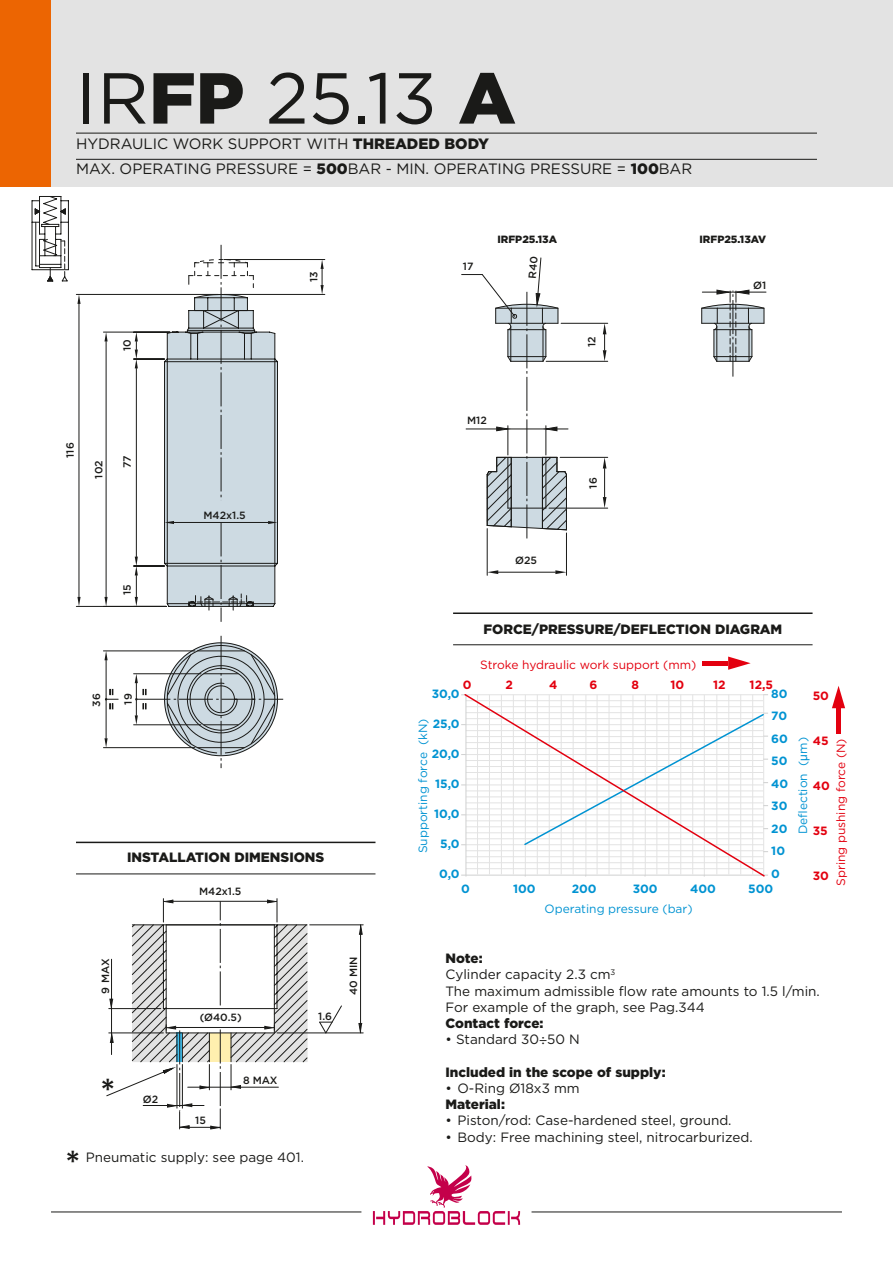
<style>
.page{position:relative;width:893px;height:1263px;background:#fff}
.page>*{position:absolute;margin:0;border:0;box-sizing:border-box;transform-origin:0 0}
.t1{font:72px "Gotham";color:#1a1a18}
.t2{font:500 36px "Gotham";color:#1a1a18}
.t3{font:15px "Gotham";color:#1a1a18}
.t4{font:13.5px/16.2px "Gotham";color:#1a1a18}
.t5{font:900 13.5px "Gotham";color:#1a1a18}
.t6{font:700 12px/22.5px "Gotham";color:#0093d2}
.t7{font:12px "Gotham";color:#0093d2}
.t8{font:12px "Gotham";color:#e3000f}
.t9{font:700 12px "Gotham";color:#e3000f}
.t10{font:500 10.5px "Gotham";color:#1a1a18}
.t11{font:900 10.5px "Gotham";color:#1a1a18}
.s1{font-weight:900}
.s2{font-family:"Helvetica LT Std"}
.s3{font-family:"Helvetica Neue LT Std"}
</style>
<div class="page">
<div style="left:0;top:0;width:893px;height:187px;background:#e3e3e3"></div>
<div style="left:0;top:0;width:51px;height:187px;background:#ec6502"></div>
<svg style="left:373px;top:1165px;width:147px;height:60px"></svg>
<hr style="left:76px;top:133px;width:741px;height:1px;background:#1a1a18">
<hr style="left:76px;top:159px;width:741px;height:1px;background:#1a1a18">
<hr style="left:51px;top:1211px;width:310px;height:1px;background:#1a1a18">
<hr style="left:531px;top:1211px;width:311px;height:1px;background:#1a1a18">
<hr style="left:453px;top:644px;width:360px;height:1px;background:#1a1a18">
<hr style="left:453px;top:612px;width:360px;height:2px;background:#1a1a18">
<hr style="left:106px;top:660px;width:1px;height:78px;background:#1a1a18">
<hr style="left:103px;top:651px;width:92px;height:1px;background:#1a1a18">
<hr style="left:103px;top:747px;width:92px;height:1px;background:#1a1a18">
<hr style="left:134px;top:673px;width:67px;height:1px;background:#1a1a18">
<hr style="left:134px;top:724px;width:67px;height:1px;background:#1a1a18">
<hr style="left:224px;top:259px;width:101px;height:1px;background:#1a1a18">
<hr style="left:224px;top:294px;width:101px;height:1px;background:#1a1a18">
<hr style="left:134px;top:359px;width:31px;height:1px;background:#1a1a18">
<hr style="left:134px;top:566px;width:31px;height:1px;background:#1a1a18">
<hr style="left:106px;top:341px;width:1px;height:256px;background:#1a1a18">
<hr style="left:103px;top:332px;width:67px;height:1px;background:#1a1a18">
<hr style="left:79px;top:304px;width:1px;height:293px;background:#1a1a18">
<hr style="left:76px;top:294px;width:142px;height:1px;background:#1a1a18">
<hr style="left:76px;top:606px;width:90px;height:1px;background:#1a1a18">
<svg style="left:164px;top:331px;width:58px;height:305px"></svg>
<svg style="left:104px;top:651px;width:4px;height:9px"></svg>
<svg style="left:104px;top:738px;width:4px;height:10px"></svg>
<svg style="left:321px;top:260px;width:3px;height:34px"></svg>
<svg style="left:165px;top:245px;width:113px;height:377px"></svg>
<svg style="left:135px;top:333px;width:3px;height:273px"></svg>
<svg style="left:104px;top:597px;width:4px;height:9px"></svg>
<svg style="left:104px;top:332px;width:4px;height:9px"></svg>
<svg style="left:77px;top:294px;width:4px;height:10px"></svg>
<svg style="left:77px;top:597px;width:4px;height:9px"></svg>
<hr style="left:546px;top:361px;width:62px;height:1px;background:#1a1a18">
<hr style="left:561px;top:323px;width:47px;height:1px;background:#1a1a18">
<hr style="left:549px;top:508px;width:59px;height:1px;background:#1a1a18">
<hr style="left:560px;top:457px;width:48px;height:1px;background:#1a1a18">
<hr style="left:498px;top:572px;width:57px;height:1px;background:#1a1a18">
<hr style="left:487px;top:529px;width:1px;height:46px;background:#1a1a18">
<hr style="left:566px;top:533px;width:1px;height:42px;background:#1a1a18">
<svg style="left:603px;top:323px;width:3px;height:38px"></svg>
<svg style="left:603px;top:457px;width:3px;height:51px"></svg>
<svg style="left:487px;top:570px;width:11px;height:4px"></svg>
<svg style="left:555px;top:570px;width:11px;height:4px"></svg>
<svg style="left:105px;top:689px;width:13px;height:20px"></svg>
<svg style="left:135px;top:636px;width:148px;height:132px"></svg>
<svg style="left:319px;top:1005px;width:23px;height:29px"></svg>
<hr style="left:310px;top:924px;width:53px;height:1px;background:#1a1a18">
<hr style="left:277px;top:1032px;width:86px;height:1px;background:#1a1a18">
<svg style="left:106px;top:899px;width:202px;height:231px"></svg>
<svg style="left:358px;top:924px;width:5px;height:109px"></svg>
<svg style="left:31px;top:196px;width:38px;height:86px"></svg>
<hr style="left:702px;top:292px;width:64px;height:1px;background:#1a1a18">
<svg style="left:701px;top:289px;width:64px;height:88px"></svg>
<svg style="left:463px;top:694px;width:303px;height:183px"></svg>
<hr style="left:76px;top:873px;width:299px;height:1px;background:#1a1a18">
<hr style="left:76px;top:842px;width:299px;height:1px;background:#1a1a18">
<svg style="left:728px;top:656px;width:23px;height:14px"></svg>
<hr style="left:702px;top:661px;width:26px;height:4px;background:#e3000f">
<svg style="left:832px;top:686px;width:13px;height:22px"></svg>
<div style="left:836px;top:708px;width:5px;height:26px;background:#e3000f"></div>
<svg style="left:462px;top:257px;width:106px;height:281px"></svg>
<h1 class="t1" style="left:76px;top:52px;width:441px">IR<span class="s1">FP</span> 25.13 <span class="s1">A</span></h1>
<p class="t3" style="left:76px;top:134px;width:414px">HYDRAULIC WORK SUPPORT WITH <span class="s1">THREADED BODY</span></p>
<p class="t3" style="left:76px;top:159px;width:618px">MAX. OPERATING PRESSURE = <span class="s1">500</span>BAR - MIN. OPERATING PRESSURE = <span class="s1">100</span>BAR</p>
<p class="t10" style="left:120px;top:351px;width:13px;rotate:-90deg">10</p>
<p class="t10" style="left:63px;top:458px;width:17px;rotate:-90deg">116</p>
<p class="t10" style="left:92px;top:479px;width:20px;rotate:-90deg">102</p>
<p class="t10" style="left:120px;top:468px;width:14px;rotate:-90deg">77</p>
<p class="t10" style="left:120px;top:595px;width:12px;rotate:-90deg">15</p>
<p class="t10" style="left:90px;top:707px;width:15px;rotate:-90deg">36</p>
<p class="t10" style="left:121px;top:704px;width:13px;rotate:-90deg">19</p>
<p class="t10" style="left:307px;top:282px;width:12px;rotate:-90deg">13</p>
<p class="t10" style="left:203px;top:509px;width:44px">M42x1.5</p>
<p class="t5" style="left:127px;top:848px;width:199px">INSTALLATION DIMENSIONS</p>
<p class="t10" style="left:199px;top:885px;width:44px">M42x1.5</p>
<p class="t10" style="left:99px;top:993px;width:36px;rotate:-90deg">9 MAX</p>
<p class="t10" style="left:200px;top:1011px;width:43px">(Ø40.5)</p>
<p class="t10" style="left:318px;top:1009px;width:15px">1.6</p>
<p class="t10" style="left:347px;top:995px;width:40px;rotate:-90deg">40 MIN</p>
<h2 class="t2" style="left:100px;top:1068px;width:17px">*</h2>
<p class="t10" style="left:143px;top:1092px;width:17px">Ø2</p>
<p class="t10" style="left:195px;top:1113px;width:12px">15</p>
<p class="t10" style="left:243px;top:1073px;width:36px">8 MAX</p>
<h2 class="t2" style="left:65px;top:1139px;width:17px">*</h2>
<p class="t4" style="left:86px;top:1149px;width:220px">Pneumatic supply: see page 401.</p>
<p class="t10" style="left:463px;top:260px;width:12px">17</p>
<p class="t11" style="left:497px;top:232px;width:61px">IRFP25.13A</p>
<p class="t11" style="left:699px;top:232px;width:68px">IRFP25.13AV</p>
<p class="t10" style="left:585px;top:347px;width:12px;rotate:-90deg">12</p>
<p class="t10" style="left:753px;top:279px;width:15px">Ø1</p>
<p class="t10" style="left:467px;top:414px;width:21px">M12</p>
<p class="t10" style="left:515px;top:554px;width:23px">Ø25</p>
<p class="t10" style="left:586px;top:489px;width:13px;rotate:-90deg">16</p>
<p class="t5" style="left:483px;top:620px;width:300px">FORCE/PRESSURE/DEFLECTION DIAGRAM</p>
<p class="t8" style="left:480px;top:657px;width:218px">Stroke hydraulic work support (mm)</p>
<p class="t9" style="left:463px;top:676px;width:10px">0</p>
<p class="t9" style="left:506px;top:676px;width:9px">2</p>
<p class="t9" style="left:549px;top:676px;width:10px">4</p>
<p class="t9" style="left:589px;top:676px;width:9px">6</p>
<p class="t9" style="left:632px;top:676px;width:9px">8</p>
<p class="t9" style="left:670px;top:676px;width:15px">10</p>
<p class="t9" style="left:713px;top:676px;width:14px">12</p>
<p class="t9" style="left:750px;top:676px;width:25px">12,5</p>
<p class="t6" style="left:771px;top:682px;width:19px">80<br>70<br>60<br>50<br>40<br>30<br>20<br>10<br>0</p>
<p class="t6" style="left:432px;top:683px;width:29px">30,0</p>
<p class="t6" style="left:433px;top:713px;width:28px">25,0</p>
<p class="t6" style="left:432px;top:743px;width:29px">20,0</p>
<p class="t6" style="left:435px;top:773px;width:26px">15,0</p>
<p class="t6" style="left:434px;top:803px;width:27px">10,0</p>
<p class="t6" style="left:440px;top:833px;width:21px">5,0</p>
<p class="t6" style="left:439px;top:863px;width:22px">0,0</p>
<p class="t7" style="left:415px;top:853px;width:136px;rotate:-90deg">Supporting force (kN)</p>
<p class="t6" style="left:461px;top:877px;width:10px">0</p>
<p class="t6" style="left:513px;top:877px;width:24px">100</p>
<p class="t6" style="left:572px;top:877px;width:26px">200</p>
<p class="t6" style="left:633px;top:877px;width:26px">300</p>
<p class="t6" style="left:690px;top:877px;width:27px">400</p>
<p class="t6" style="left:748px;top:877px;width:27px">500</p>
<p class="t7" style="left:545px;top:901px;width:150px">Operating pressure (bar)</p>
<p class="t9" style="left:813px;top:688px;width:18px">50</p>
<p class="t9" style="left:813px;top:733px;width:17px">45</p>
<p class="t9" style="left:813px;top:778px;width:19px">40</p>
<p class="t9" style="left:813px;top:823px;width:16px">35</p>
<p class="t9" style="left:813px;top:868px;width:18px">30</p>
<p class="t7" style="left:795px;top:834px;width:99px;rotate:-90deg">Deflection (<span class="s2">μ</span>m)</p>
<p class="t8" style="left:833px;top:886px;width:149px;rotate:-90deg">Spring pushing force (N)</p>
<p class="t4" style="left:445px;top:950px;width:376px"><span class="s1">Note:<br></span>Cylinder capacity 2.3 cm<sup>3<br></sup>The maximum admissible flow rate amounts to 1.5 l/min.<br>For example of the graph, see Pag.344</p>
<p class="t5" style="left:445px;top:1014px;width:100px">Contact force:</p>
<p class="t4" style="left:445px;top:1031px;width:136px">• Standard 30<span class="s3">÷</span>50 N</p>
<p class="t5" style="left:445px;top:1062px;width:222px">Included in the scope of supply:</p>
<p class="t4" style="left:445px;top:1080px;width:136px">• O-Ring Ø18x3 mm</p>
<p class="t5" style="left:445px;top:1095px;width:61px">Material:</p>
<p class="t4" style="left:445px;top:1112px;width:288px">• Piston/rod: Case-hardened steel, ground.</p>
<p class="t4" style="left:445px;top:1128px;width:309px">• Body: Free machining steel, nitrocarburized.</p>
</div>
